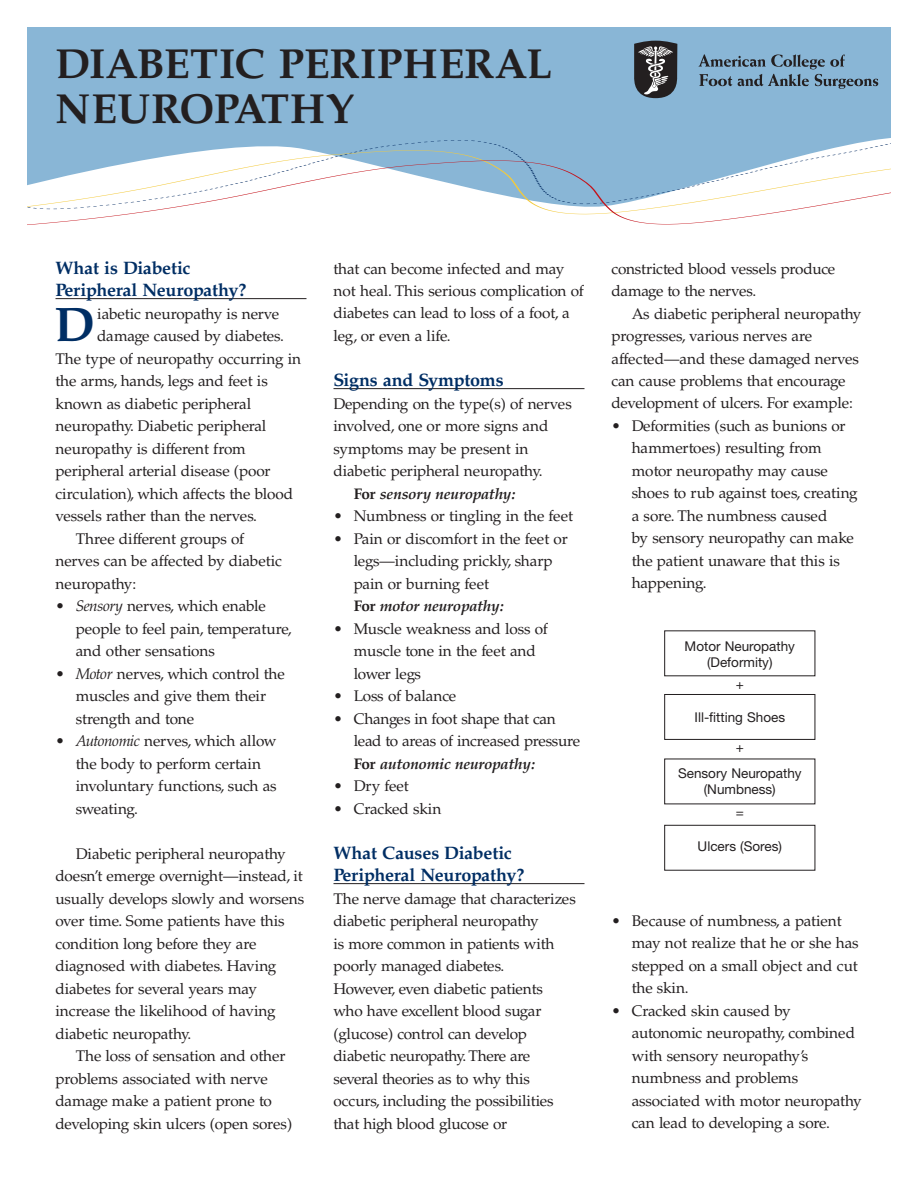
<style>
.page{position:relative;width:918px;height:1188px;background:#fff}
.page>*{position:absolute;margin:0;border:0;box-sizing:border-box;transform-origin:0 0}
.t1{font:700 48.6px "Palatino";color:#002e64}
.t2{font:700 42px/45px "Palatino";color:#231f20}
.t3{font:700 18px/22.5px "Palatino";letter-spacing:-.02em;color:#002e64}
.t4{font:15.3px/22.5px "Palatino";letter-spacing:-.015em;color:#231f20}
.t5{font:italic 700 15.3px "Palatino";letter-spacing:-.01em;color:#231f20}
.t6{font:13.5px/16.2px "Helvetica Neue";color:#231f20;text-align:center}
.s1{font-style:italic}
.s2{font-style:normal}
.s3{font-weight:700}
.s4{font-weight:700;font-style:italic}
</style>
<div class="page">
<div style="left:27px;top:27px;width:864px;height:101px;background:#89b6d6"></div>
<div style="left:27px;top:128px;width:864px;height:10px;background:#89b6d6"></div>
<div style="left:27px;top:138px;width:864px;height:10px;background:#89b6d6"></div>
<svg style="left:27px;top:148px;width:864px;height:77px"></svg>
<hr style="left:56px;top:298px;width:250px;height:1px;background:#231f20">
<hr style="left:333px;top:388px;width:252px;height:1px;background:#231f20">
<hr style="left:333px;top:883px;width:252px;height:1px;background:#231f20">
<svg style="left:699px;top:54px;width:179px;height:35px;background:#7497b1"></svg>
<svg style="left:634px;top:41px;width:44px;height:57px;background:#525457"></svg>
<div style="left:664px;top:694px;width:151px;height:46px;border:1px solid #231f20"></div>
<div style="left:664px;top:825px;width:151px;height:46px;border:1px solid #231f20"></div>
<h2 class="t2" style="left:56px;top:46px;width:498px">DIABETIC PERIPHERAL<br>NEUROPATHY</h2>
<p class="t3" style="left:56px;top:258px;width:192px">What is Diabetic<br>Peripheral Neuropathy?</p>
<h1 class="t1" style="left:55px;top:306px;width:42px">D</h1>
<p class="t4" style="left:97px;top:304px;width:183px">iabetic neuropathy is nerve</p>
<p class="t4" style="left:97px;top:326px;width:188px">damage caused by diabetes.</p>
<p class="t4" style="left:55px;top:349px;width:247px">The type of neuropathy occurring in</p>
<p class="t4" style="left:55px;top:371px;width:214px">the arms, hands, legs and feet is</p>
<p class="t4" style="left:55px;top:394px;width:197px">known as diabetic peripheral</p>
<p class="t4" style="left:55px;top:416px;width:212px">neuropathy. Diabetic peripheral</p>
<p class="t4" style="left:55px;top:439px;width:192px">neuropathy is different from</p>
<p class="t4" style="left:55px;top:461px;width:217px">peripheral arterial disease (poor</p>
<p class="t4" style="left:55px;top:484px;width:239px">circulation), which affects the blood</p>
<p class="t4" style="left:55px;top:506px;width:203px">vessels rather than the nerves.</p>
<p class="t4" style="left:76px;top:529px;width:170px">Three different groups of</p>
<p class="t4" style="left:55px;top:551px;width:228px">nerves can be affected by diabetic</p>
<p class="t4" style="left:56px;top:574px;width:82px">neuropathy:</p>
<p class="t4" style="left:76px;top:596px;width:218px;text-indent:-20px">• <span class="s1">Sensory</span> nerves, which enable people to feel pain, temperature, and other sensations</p>
<p class="t4" style="left:76px;top:664px;width:211px;text-indent:-20px">• <span class="s1">Motor</span> nerves, which control the muscles and give them their strength and tone</p>
<p class="t4" style="left:76px;top:731px;width:203px;text-indent:-20px">• <span class="s1">Autonomic</span> nerves, which allow the body to perform certain involuntary functions, such as sweating.</p>
<p class="t4" style="left:55px;top:844px;width:250px;text-indent:20px">Diabetic peripheral neuropathy doesn’t emerge overnight—instead, it usually develops slowly and worsens over time. Some patients have this condition long before they are diagnosed with diabetes. Having diabetes for several years may increase the likelihood of having diabetic neuropathy.</p>
<p class="t4" style="left:55px;top:1046px;width:238px;text-indent:20px">The loss of sensation and other problems associated with nerve damage make a patient prone to developing skin ulcers (open sores)</p>
<p class="t4" style="left:333px;top:259px;width:252px">that can become infected and may not heal. This serious complication of diabetes can lead to loss of a foot, a leg, or even a life.</p>
<p class="t3" style="left:334px;top:371px;width:172px">Signs and Symptoms</p>
<p class="t4" style="left:334px;top:394px;width:240px">Depending on the type(s) of nerves</p>
<p class="t4" style="left:334px;top:416px;width:216px">involved, one or more signs and</p>
<p class="t4" style="left:334px;top:439px;width:197px">symptoms may be present in</p>
<p class="t4" style="left:334px;top:461px;width:211px">diabetic peripheral neuropathy.</p>
<p class="t5" style="left:354px;top:488px;width:163px"><span class="s2">For</span> sensory neuropathy:</p>
<p class="t4" style="left:333px;top:506px;width:241px">• Numbness or tingling in the feet</p>
<p class="t4" style="left:354px;top:529px;width:216px;text-indent:-20px">• Pain or discomfort in the feet or legs—including prickly, sharp pain or burning feet<br><span class="s3">For</span> <span class="s4">motor neuropathy:</span></p>
<p class="t4" style="left:354px;top:619px;width:196px;text-indent:-20px">• Muscle weakness and loss of muscle tone in the feet and lower legs</p>
<p class="t4" style="left:334px;top:686px;width:124px">• Loss of balance</p>
<p class="t4" style="left:354px;top:709px;width:228px;text-indent:-20px">• Changes in foot shape that can lead to areas of increased pressure<br><span class="s3">For</span> <span class="s4">autonomic neuropathy:</span></p>
<p class="t4" style="left:334px;top:776px;width:77px">• Dry feet</p>
<p class="t4" style="left:334px;top:799px;width:109px">• Cracked skin</p>
<p class="t3" style="left:334px;top:843px;width:192px">What Causes Diabetic<br>Peripheral Neuropathy?</p>
<p class="t4" style="left:334px;top:889px;width:244px">The nerve damage that characterizes diabetic peripheral neuropathy<br>is more common in patients with poorly managed diabetes.<br>However, even diabetic patients who have excellent blood sugar (glucose) control can develop diabetic neuropathy. There are several theories as to why this occurs, including the possibilities that high blood glucose or</p>
<p class="t4" style="left:612px;top:259px;width:225px">constricted blood vessels produce damage to the nerves.</p>
<p class="t4" style="left:612px;top:304px;width:251px;text-indent:20px">As diabetic peripheral neuropathy progresses, various nerves are affected—and these damaged nerves can cause problems that encourage development of ulcers. For example:</p>
<p class="t4" style="left:632px;top:416px;width:228px;text-indent:-20px">• Deformities (such as bunions or hammertoes) resulting from motor neuropathy may cause shoes to rub against toes, creating a sore. The numbness caused<br>by sensory neuropathy can make the patient unaware that this is happening.</p>
<p class="t6" style="left:685px;top:640px;width:112px">Motor Neuropathy (Deformity)</p>
<p class="t6" style="left:736px;top:678px;width:10px">+</p>
<p class="t6" style="left:695px;top:710px;width:92px">Ill-fitting Shoes</p>
<p class="t6" style="left:736px;top:741px;width:10px">+</p>
<p class="t6" style="left:678px;top:767px;width:125px">Sensory Neuropathy (Numbness)</p>
<p class="t6" style="left:736px;top:806px;width:10px">=</p>
<p class="t6" style="left:698px;top:840px;width:86px">Ulcers (Sores)</p>
<p class="t4" style="left:632px;top:911px;width:229px;text-indent:-20px">• Because of numbness, a patient may not realize that he or she has stepped on a small object and cut the skin.</p>
<p class="t4" style="left:632px;top:1001px;width:232px;text-indent:-20px">• Cracked skin caused by autonomic neuropathy, combined with sensory neuropathy’s numbness and problems associated with motor neuropathy can lead to developing a sore.</p>
</div>
